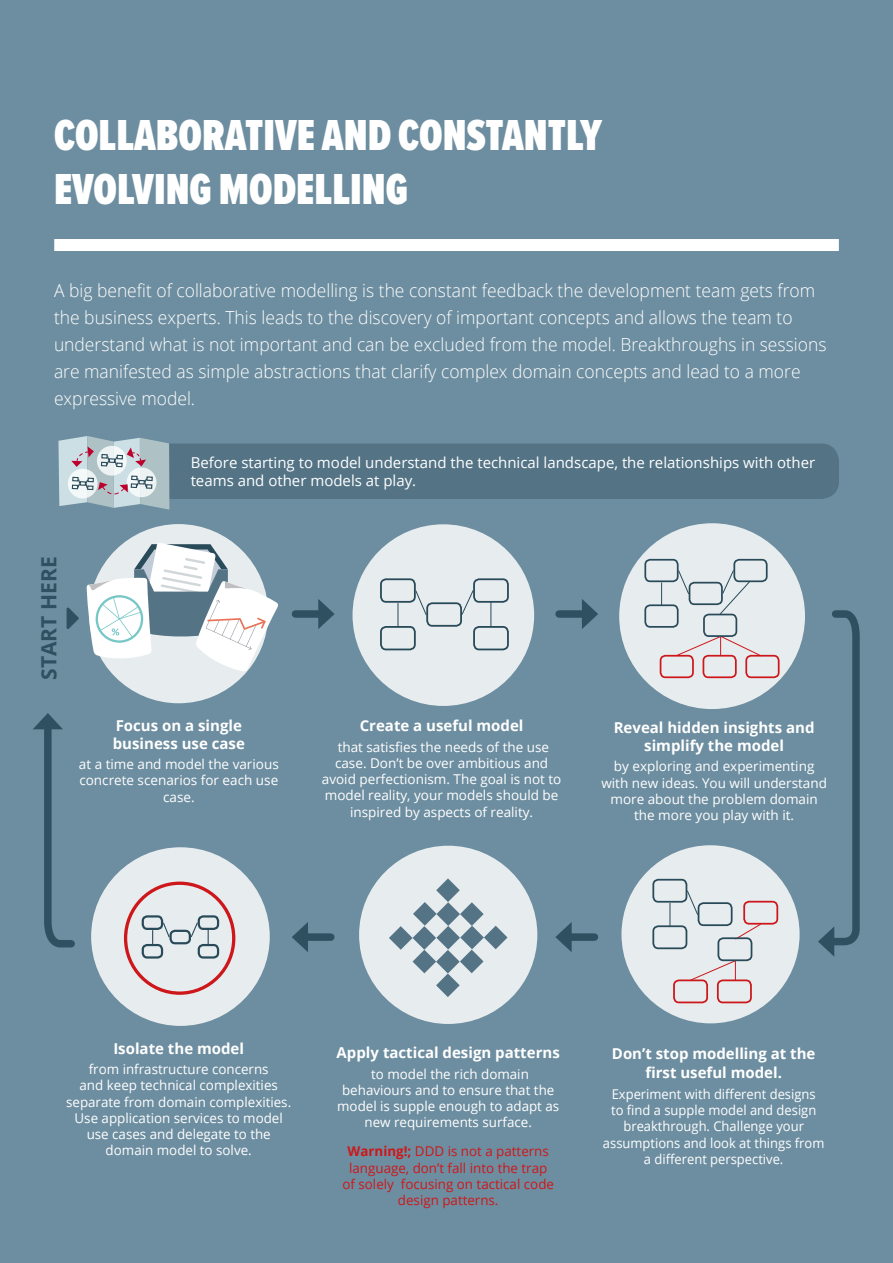
<style>
.page{position:relative;width:893px;height:1263px;background:#6d8ea0}
.page>*{position:absolute;margin:0;border:0;box-sizing:border-box;transform-origin:0 0}
.t1{font:900 45px/54px "Proxima Nova Ex Cn";color:#fff}
.t2{font:700 21px "Open Sans";color:#2f5060}
.t3{font:300 18px/27px "Open Sans";color:#fff}
.t4{font:700 15px/18px "Open Sans";color:#fff;text-align:center}
.t5{font:15px/18px "Open Sans";color:#fff}
.t6{font:13.5px/16.2px "Open Sans";color:#fff;text-align:center}
.t7{font:13.5px/16.2px "Open Sans";color:#fff;text-align:center;scale:.96 1}
.t8{font:13.5px/16.2px "Open Sans";color:#cd171a;text-align:center}
.s1{font-weight:700}
</style>
<div class="page">
<div style="left:54px;top:239px;width:785px;height:12px;background:#fff"></div>
<div style="left:89px;top:524px;width:179px;height:179px;background:#e7ecef;border-radius:50%"></div>
<svg style="left:87px;top:543px;width:191px;height:129px"></svg>
<div style="left:353px;top:524px;width:181px;height:182px;background:#e7ecef;border-radius:50%"></div>
<div style="left:380px;top:578px;width:36px;height:25px;border:2px solid #294a59;border-radius:5px"></div>
<div style="left:380px;top:626px;width:36px;height:24px;border:2px solid #294a59;border-radius:5px"></div>
<div style="left:426px;top:602px;width:36px;height:25px;border:2px solid #294a59;border-radius:5px"></div>
<div style="left:473px;top:578px;width:36px;height:25px;border:2px solid #294a59;border-radius:5px"></div>
<div style="left:473px;top:626px;width:36px;height:24px;border:2px solid #294a59;border-radius:5px"></div>
<svg style="left:398px;top:603px;width:1px;height:24px"></svg>
<svg style="left:415px;top:589px;width:12px;height:27px"></svg>
<svg style="left:490px;top:602px;width:1px;height:25px"></svg>
<svg style="left:461px;top:589px;width:13px;height:27px"></svg>
<div style="left:91px;top:847px;width:179px;height:179px;background:#e7ecef;border-radius:50%"></div>
<div style="left:124px;top:881px;width:111px;height:114px;border:3px solid #cd171a;border-radius:50%"></div>
<div style="left:142px;top:915px;width:21px;height:15px;border:2px solid #294a59;border-radius:5px"></div>
<div style="left:142px;top:944px;width:21px;height:14px;border:2px solid #294a59;border-radius:5px"></div>
<div style="left:169px;top:930px;width:22px;height:14px;border:2px solid #294a59;border-radius:5px"></div>
<div style="left:198px;top:915px;width:21px;height:15px;border:2px solid #294a59;border-radius:5px"></div>
<div style="left:198px;top:944px;width:21px;height:14px;border:2px solid #294a59;border-radius:5px"></div>
<svg style="left:152px;top:930px;width:1px;height:14px"></svg>
<svg style="left:162px;top:921px;width:9px;height:18px"></svg>
<svg style="left:208px;top:929px;width:1px;height:15px"></svg>
<svg style="left:190px;top:921px;width:9px;height:17px"></svg>
<div style="left:621px;top:845px;width:179px;height:178px;background:#e7ecef;border-radius:50%"></div>
<svg style="left:692px;top:961px;width:44px;height:18px"></svg>
<div style="left:673px;top:979px;width:35px;height:24px;border:2px solid #cd171a;border-radius:5px"></div>
<div style="left:743px;top:901px;width:35px;height:23px;border:2px solid #cd171a;border-radius:5px"></div>
<div style="left:717px;top:979px;width:35px;height:24px;border:2px solid #cd171a;border-radius:5px"></div>
<svg style="left:738px;top:923px;width:24px;height:17px"></svg>
<div style="left:717px;top:937px;width:35px;height:24px;border:2px solid #294a59;border-radius:5px"></div>
<div style="left:652px;top:879px;width:35px;height:24px;border:2px solid #294a59;border-radius:5px"></div>
<div style="left:652px;top:925px;width:35px;height:24px;border:2px solid #294a59;border-radius:5px"></div>
<div style="left:698px;top:902px;width:34px;height:24px;border:2px solid #294a59;border-radius:5px"></div>
<svg style="left:669px;top:903px;width:1px;height:23px"></svg>
<svg style="left:686px;top:889px;width:13px;height:27px"></svg>
<div style="left:619px;top:523px;width:186px;height:186px;background:#e7ecef;border-radius:50%"></div>
<svg style="left:676px;top:636px;width:86px;height:20px"></svg>
<div style="left:660px;top:655px;width:34px;height:23px;border:2px solid #cd171a;border-radius:5px"></div>
<div style="left:745px;top:655px;width:34px;height:23px;border:2px solid #cd171a;border-radius:5px"></div>
<div style="left:703px;top:655px;width:34px;height:23px;border:2px solid #cd171a;border-radius:5px"></div>
<div style="left:703px;top:614px;width:34px;height:23px;border:2px solid #294a59;border-radius:5px"></div>
<div style="left:644px;top:559px;width:35px;height:23px;border:2px solid #294a59;border-radius:5px"></div>
<div style="left:644px;top:604px;width:35px;height:24px;border:2px solid #294a59;border-radius:5px"></div>
<div style="left:689px;top:582px;width:34px;height:23px;border:2px solid #294a59;border-radius:5px"></div>
<div style="left:733px;top:559px;width:35px;height:23px;border:2px solid #294a59;border-radius:5px"></div>
<svg style="left:661px;top:582px;width:1px;height:23px"></svg>
<svg style="left:677px;top:569px;width:13px;height:26px"></svg>
<svg style="left:718px;top:569px;width:33px;height:47px"></svg>
<div style="left:359px;top:846px;width:178px;height:178px;background:#e7ecef;border-radius:50%"></div>
<svg style="left:389px;top:878px;width:118px;height:119px"></svg>
<div style="left:104px;top:443px;width:735px;height:56px;background:#547486;border-radius:18px"></div>
<div style="left:295px;top:610px;width:30px;height:8px;background:#2f5060"></div>
<svg style="left:318px;top:599px;width:17px;height:30px"></svg>
<div style="left:559px;top:610px;width:29px;height:8px;background:#2f5060"></div>
<svg style="left:582px;top:599px;width:16px;height:30px"></svg>
<div style="left:565px;top:933px;width:29px;height:8px;background:#2f5060"></div>
<svg style="left:555px;top:922px;width:17px;height:30px"></svg>
<div style="left:302px;top:933px;width:29px;height:8px;background:#2f5060"></div>
<svg style="left:292px;top:922px;width:16px;height:30px"></svg>
<svg style="left:818px;top:610px;width:42px;height:347px"></svg>
<svg style="left:33px;top:713px;width:42px;height:235px"></svg>
<svg style="left:58px;top:436px;width:111px;height:74px;background:#b8c4cb"></svg>
<h1 class="t1" style="left:54px;top:111px;width:550px">COLLABORATIVE AND CONSTANTLY<br>EVOLVING MODELLING</h1>
<p class="t3" style="left:54px;top:277px;width:774px">A big benefit of collaborative modelling is the constant feedback the development team gets from the business experts. This leads to the discovery of important concepts and allows the team to understand what is not important and can be excluded from the model. Breakthroughs in sessions are manifested as simple abstractions that clarify complex domain concepts and lead to a more expressive model.</p>
<p class="t5" style="left:191px;top:453px;width:626px">Before starting to model understand the technical landscape, the relationships with other teams and other models at play.</p>
<h2 class="t2" style="left:34px;top:680px;width:125px;rotate:-90deg">START HERE</h2>
<p class="t4" style="left:113px;top:716px;width:134px;text-align:left">Focus on a single business use case</p>
<p class="t6" style="left:79px;top:756px;width:201px">at a time and model the various concrete scenarios for each use case.</p>
<p class="t4" style="left:360px;top:716px;width:165px">Create a useful model</p>
<p class="t6" style="left:322px;top:738px;width:241px">that satisfies the needs of the use case. Don’t be over ambitious and avoid perfectionism. The goal is not to model reality, your models should be inspired by aspects of reality.</p>
<p class="t4" style="left:614px;top:718px;width:202px">Reveal hidden insights and simplify the model</p>
<p class="t6" style="left:601px;top:758px;width:227px">by exploring and experimenting with new ideas. You will understand more about the problem domain the more you play with it.</p>
<p class="t4" style="left:113px;top:1039px;width:132px">Isolate the model</p>
<p class="t6" style="left:66px;top:1061px;width:227px">from infrastructure concerns<br>and keep technical complexities separate from domain complexities.<br>Use application services to model use cases and delegate to the domain model to solve.</p>
<p class="t4" style="left:337px;top:1043px;width:225px">Apply tactical design patterns</p>
<p class="t6" style="left:337px;top:1065px;width:224px">to model the rich domain behaviours and to ensure that the model is supple enough to adapt as new requirements surface.</p>
<p class="t8" style="left:342px;top:1143px;width:213px"><span class="s1">Warning!;</span> DDD is not a patterns language, don’t fall into the trap of solely focusing on tactical code design patterns.</p>
<p class="t4" style="left:612px;top:1043px;width:205px;line-height:19.8px">Don’t stop modelling at the first useful model.</p>
<p class="t7" style="left:603px;top:1085px;width:232px">Experiment with different designs<br>to find a supple model and design breakthrough. Challenge your assumptions and look at things from a different perspective.</p>
</div>
